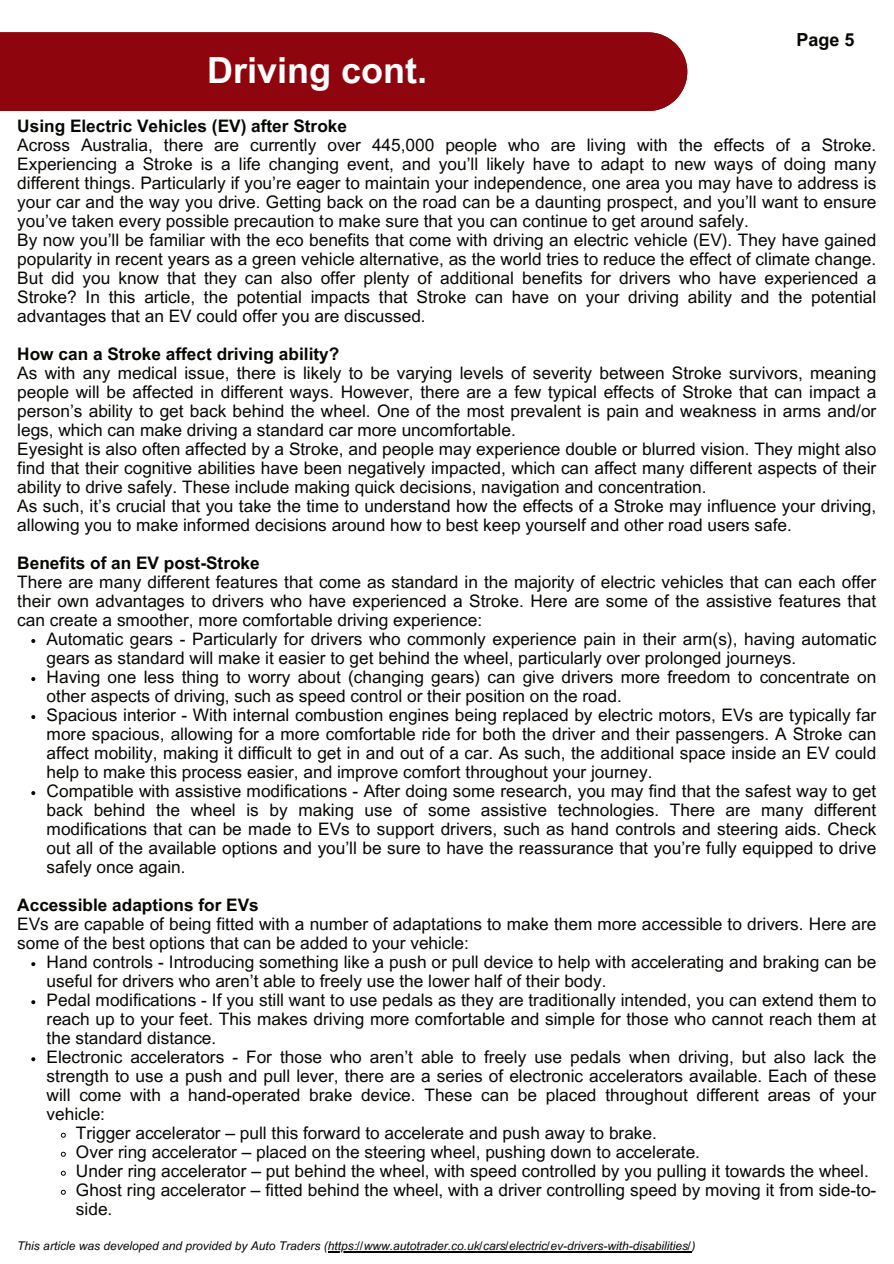
<style>
.page{position:relative;width:894px;height:1264px;background:#fff}
.page>*{position:absolute;margin:0;border:0;box-sizing:border-box;transform-origin:0 0}
.t1{font:700 36px "Arial MT Pro";color:#fff}
.t2{font:700 18px "Arial MT Pro";color:#080704}
.t3{font:17.25px/19px "Arial MT Pro";color:#080704}
.t4{font:700 17.25px "Arial MT Pro";color:#080704}
.t5{font:italic 12px "Arial MT Pro";color:#080704}
</style>
<div class="page">
<div style="left:0;top:32px;width:687px;height:79px;background:#8e050d"></div>
<svg style="left:31px;top:639px;width:4px;height:4px"></svg>
<svg style="left:31px;top:677px;width:4px;height:4px"></svg>
<svg style="left:31px;top:715px;width:4px;height:4px"></svg>
<svg style="left:31px;top:791px;width:4px;height:4px"></svg>
<svg style="left:31px;top:962px;width:4px;height:4px"></svg>
<svg style="left:31px;top:1000px;width:4px;height:4px"></svg>
<svg style="left:31px;top:1057px;width:4px;height:4px"></svg>
<svg style="left:60px;top:1132px;width:6px;height:6px"></svg>
<svg style="left:60px;top:1151px;width:6px;height:6px"></svg>
<svg style="left:60px;top:1170px;width:6px;height:6px"></svg>
<svg style="left:60px;top:1189px;width:6px;height:6px"></svg>
<hr style="left:327px;top:1251px;width:364px;height:1px;background:#000">
<p class="t2" style="left:796px;top:29px;width:59px">Page 5</p>
<h1 class="t1" style="left:207px;top:49px;width:221px">Driving cont.</h1>
<p class="t4" style="left:17px;top:115px;width:331px">Using Electric Vehicles (EV) after Stroke</p>
<p class="t3" style="left:17px;top:136px;width:860px">Across Australia, there are currently over 445,000 people who are living with the effects of a Stroke.<br>Experiencing a Stroke is a life changing event, and you’ll likely have to adapt to new ways of doing many different things. Particularly if you’re eager to maintain your independence, one area you may have to address is your car and the way you drive. Getting back on the road can be a daunting prospect, and you’ll want to ensure you’ve taken every possible precaution to make sure that you can continue to get around safely.<br>By now you’ll be familiar with the eco benefits that come with driving an electric vehicle (EV). They have gained popularity in recent years as a green vehicle alternative, as the world tries to reduce the effect of climate change.<br>But did you know that they can also offer plenty of additional benefits for drivers who have experienced a Stroke? In this article, the potential impacts that Stroke can have on your driving ability and the potential advantages that an EV could offer you are discussed.</p>
<p class="t4" style="left:17px;top:343px;width:323px">How can a Stroke affect driving ability?</p>
<p class="t3" style="left:17px;top:364px;width:860px">As with any medical issue, there is likely to be varying levels of severity between Stroke survivors, meaning people will be affected in different ways. However, there are a few typical effects of Stroke that can impact a person’s ability to get back behind the wheel. One of the most prevalent is pain and weakness in arms and/or legs, which can make driving a standard car more uncomfortable.<br>Eyesight is also often affected by a Stroke, and people may experience double or blurred vision. They might also find that their cognitive abilities have been negatively impacted, which can affect many different aspects of their ability to drive safely. These include making quick decisions, navigation and concentration.<br>As such, it’s crucial that you take the time to understand how the effects of a Stroke may influence your driving, allowing you to make informed decisions around how to best keep yourself and other road users safe.</p>
<p class="t4" style="left:17px;top:552px;width:244px">Benefits of an EV post-Stroke</p>
<p class="t3" style="left:17px;top:573px;width:860px;text-align:justify">There are many different features that come as standard in the majority of electric vehicles that can each offer their own advantages to drivers who have experienced a Stroke. Here are some of the assistive features that can create a smoother, more comfortable driving experience:</p>
<p class="t3" style="left:47px;top:630px;width:831px">Automatic gears - Particularly for drivers who commonly experience pain in their arm(s), having automatic gears as standard will make it easier to get behind the wheel, particularly over prolonged journeys.<br>Having one less thing to worry about (changing gears) can give drivers more freedom to concentrate on other aspects of driving, such as speed control or their position on the road.<br>Spacious interior - With internal combustion engines being replaced by electric motors, EVs are typically far more spacious, allowing for a more comfortable ride for both the driver and their passengers. A Stroke can affect mobility, making it difficult to get in and out of a car. As such, the additional space inside an EV could help to make this process easier, and improve comfort throughout your journey.<br>Compatible with assistive modifications - After doing some research, you may find that the safest way to get back behind the wheel is by making use of some assistive technologies. There are many different modifications that can be made to EVs to support drivers, such as hand controls and steering aids. Check out all of the available options and you’ll be sure to have the reassurance that you’re fully equipped to drive safely once again.</p>
<p class="t4" style="left:17px;top:894px;width:243px">Accessible adaptions for EVs</p>
<p class="t3" style="left:17px;top:915px;width:860px">EVs are capable of being fitted with a number of adaptations to make them more accessible to drivers. Here are some of the best options that can be added to your vehicle:</p>
<p class="t3" style="left:47px;top:953px;width:831px">Hand controls - Introducing something like a push or pull device to help with accelerating and braking can be</p>
<p class="t3" style="left:47px;top:972px;width:561px">useful for drivers who aren’t able to freely use the lower half of their body.</p>
<p class="t3" style="left:47px;top:991px;width:831px">Pedal modifications - If you still want to use pedals as they are traditionally intended, you can extend them to</p>
<p class="t3" style="left:47px;top:1010px;width:831px">reach up to your feet. This makes driving more comfortable and simple for those who cannot reach them at</p>
<p class="t3" style="left:47px;top:1029px;width:171px">the standard distance.</p>
<p class="t3" style="left:47px;top:1048px;width:831px">Electronic accelerators - For those who aren’t able to freely use pedals when driving, but also lack the</p>
<p class="t3" style="left:47px;top:1067px;width:831px">strength to use a push and pull lever, there are a series of electronic accelerators available. Each of these</p>
<p class="t3" style="left:47px;top:1086px;width:831px">will come with a hand-operated brake device. These can be placed throughout different areas of your</p>
<p class="t3" style="left:47px;top:1105px;width:60px">vehicle:</p>
<p class="t3" style="left:76px;top:1124px;width:582px">Trigger accelerator – pull this forward to accelerate and push away to brake.</p>
<p class="t3" style="left:76px;top:1143px;width:625px">Over ring accelerator – placed on the steering wheel, pushing down to accelerate.</p>
<p class="t3" style="left:76px;top:1162px;width:794px">Under ring accelerator – put behind the wheel, with speed controlled by you pulling it towards the wheel.</p>
<p class="t3" style="left:76px;top:1181px;width:801px">Ghost ring accelerator – fitted behind the wheel, with a driver controlling speed by moving it from side-to-</p>
<p class="t3" style="left:76px;top:1200px;width:38px">side.</p>
<p class="t5" style="left:17px;top:1238px;width:679px">This article was developed and provided by Auto Traders (https://www.autotrader.co.uk/cars/electric/ev-drivers-with-disabilities/)</p>
</div>
